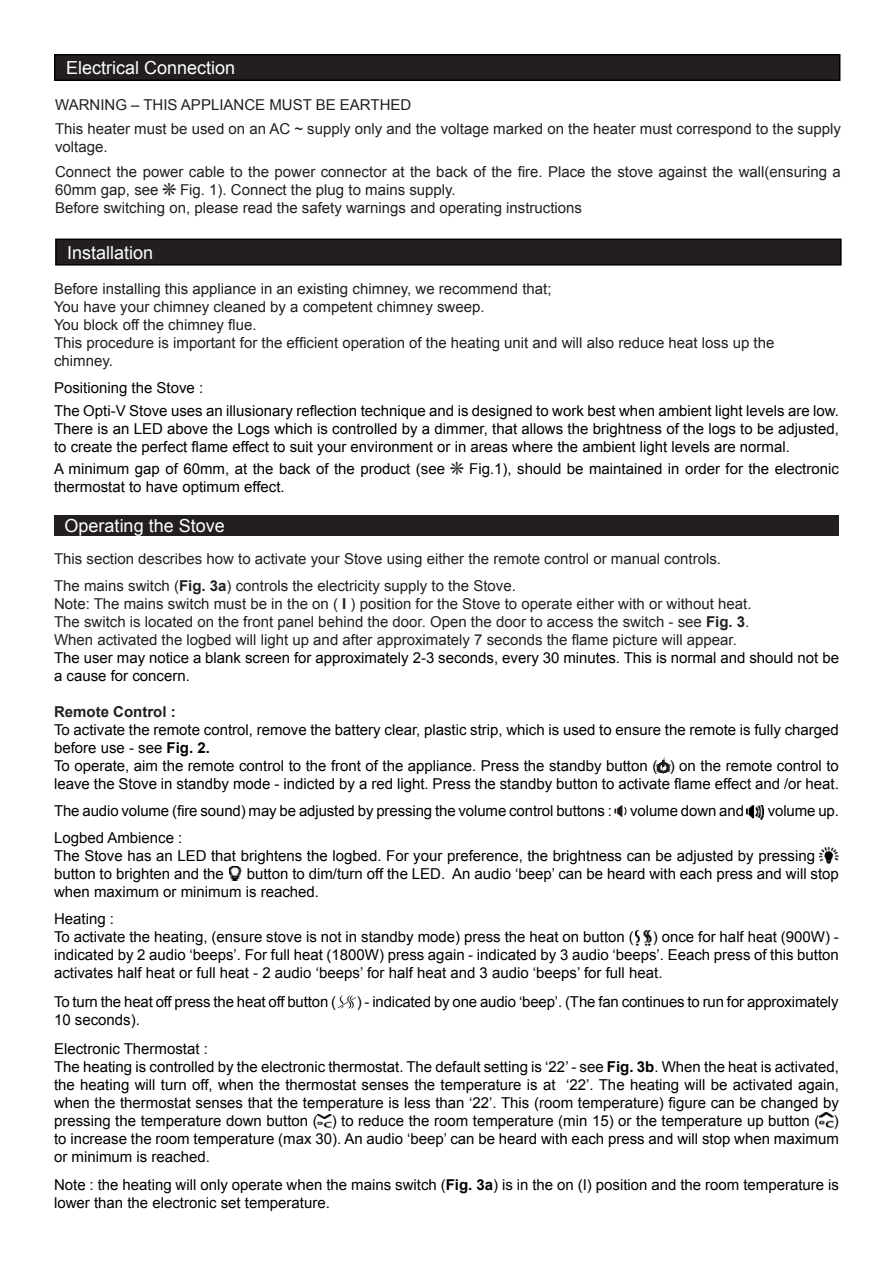
<style>
.page{position:relative;width:893px;height:1263px;background:#fff}
.page>*{position:absolute;margin:0;border:0;box-sizing:border-box;transform-origin:0 0}
.t1{font:18px "Arial";color:#fff}
.Body_text{font:15px/18px "Arial";color:#000}
.Body_text-2{font:15px/18px "Arial";color:#231f20}
.t2{font:700 15px "Arial";color:#231f20}
.s1{font-family:"Bell";font-size:31.5px}
.s2{font-family:"Bell";font-size:31.5px;color:#231f20}
.s3{font-weight:700}
</style>
<div class="page">
<div style="left:54px;top:515px;width:785px;height:20px;background:#231f20"></div>
<svg style="left:657px;top:760px;width:12px;height:13px"></svg>
<svg style="left:614px;top:805px;width:12px;height:12px"></svg>
<img style="left:747px;top:805px;width:17px;height:14px">
<img style="left:820px;top:847px;width:18px;height:17px">
<img style="left:230px;top:867px;width:12px;height:14px">
<img style="left:635px;top:931px;width:17px;height:14px">
<svg style="left:338px;top:995px;width:18px;height:13px"></svg>
<svg style="left:318px;top:1114px;width:13px;height:13px"></svg>
<img style="left:819px;top:1113px;width:15px;height:14px">
<div style="left:55px;top:55px;width:785px;height:25px;background:#231f20"></div>
<div style="left:54px;top:54px;width:786px;height:27px;border:2px solid #000"></div>
<div style="left:56px;top:239px;width:785px;height:26px;background:#231f20"></div>
<div style="left:55px;top:239px;width:787px;height:27px;border:2px solid #000"></div>
<p class="t1" style="left:66px;top:56px;width:171px">Electrical Connection</p>
<p class="Body_text-2" style="left:55px;top:96px;width:358px">WARNING – THIS APPLIANCE MUST BE EARTHED</p>
<p class="Body_text-2" style="left:55px;top:120px;width:787px">This heater must be used on an AC ~ supply only and the voltage marked on the heater must correspond to the supply voltage.</p>
<p class="Body_text-2" style="left:55px;top:163px;width:787px">Connect the power cable to the power connector at the back of the fire. Place the stove against the wall(ensuring a<br>60mm gap, see <span class="s1">*</span> Fig. 1). Connect the plug to mains supply.</p>
<p class="Body_text-2" style="left:55px;top:199px;width:528px">Before switching on, please read the safety warnings and operating instructions</p>
<p class="t1" style="left:67px;top:240px;width:88px">Installation</p>
<p class="Body_text-2" style="left:54px;top:280px;width:499px">Before installing this appliance in an existing chimney, we recommend that;</p>
<p class="Body_text-2" style="left:54px;top:298px;width:432px">You have your chimney cleaned by a competent chimney sweep.</p>
<p class="Body_text-2" style="left:54px;top:316px;width:204px">You block off the chimney flue.</p>
<p class="Body_text-2" style="left:54px;top:334px;width:722px">This procedure is important for the efficient operation of the heating unit and will also reduce heat loss up the chimney.</p>
<p class="Body_text" style="left:54px;top:379px;width:151px">Positioning the Stove :</p>
<p class="Body_text" style="left:54px;top:402px;width:786px;text-align:justify">The Opti-V Stove uses an illusionary reflection technique and is designed to work best when ambient light levels are low.<br>There is an LED above the Logs which is controlled by a dimmer, that allows the brightness of the logs to be adjusted, to create the perfect flame effect to suit your environment or in areas where the ambient light levels are normal.</p>
<p class="Body_text" style="left:54px;top:460px;width:786px">A minimum gap of 60mm, at the back of the product (see <span class="s2">*</span> Fig.1), should be maintained in order for the electronic thermostat to have optimum effect.</p>
<p class="t1" style="left:65px;top:514px;width:162px">Operating the Stove</p>
<p class="Body_text-2" style="left:54px;top:550px;width:668px">This section describes how to activate your Stove using either the remote control or manual controls.</p>
<p class="Body_text-2" style="left:54px;top:577px;width:463px">The mains switch (<span class="s3">Fig. 3a</span>) controls the electricity supply to the Stove.</p>
<p class="Body_text-2" style="left:54px;top:595px;width:699px">Note: The mains switch must be in the on ( <span class="s3">I</span> ) position for the Stove to operate either with or without heat.</p>
<p class="Body_text-2" style="left:54px;top:613px;width:697px">The switch is located on the front panel behind the door. Open the door to access the switch - see <span class="s3">Fig. 3</span>.</p>
<p class="Body_text-2" style="left:54px;top:631px;width:684px">When activated the logbed will light up and after approximately 7 seconds the flame picture will appear.</p>
<p class="Body_text" style="left:54px;top:649px;width:786px">The user may notice a blank screen for approximately 2-3 seconds, every 30 minutes. This is normal and should not be a cause for concern.</p>
<p class="t2" style="left:54px;top:702px;width:123px">Remote Control :</p>
<p class="Body_text" style="left:54px;top:721px;width:786px">To activate the remote control, remove the battery clear, plastic strip, which is used to ensure the remote is fully charged before use - see <span class="s3">Fig. 2.</span></p>
<p class="Body_text" style="left:54px;top:757px;width:786px">To operate, aim the remote control to the front of the appliance. Press the standby button ( ) on the remote control to leave the Stove in standby mode - indicted by a red light. Press the standby button to activate flame effect and /or heat.</p>
<p class="Body_text" style="left:54px;top:802px;width:691px">The audio volume (fire sound) may be adjusted by pressing the volume control buttons : volume down and</p>
<p class="Body_text" style="left:768px;top:802px;width:73px">volume up.</p>
<p class="Body_text" style="left:54px;top:829px;width:130px">Logbed Ambience :</p>
<p class="Body_text" style="left:54px;top:847px;width:762px">The Stove has an LED that brightens the logbed. For your preference, the brightness can be adjusted by pressing button to brighten and the</p>
<p class="Body_text" style="left:54px;top:865px;width:786px;text-indent:193px">button to dim/turn off the LED. An audio ‘beep’ can be heard with each press and will stop when maximum or minimum is reached.</p>
<p class="Body_text" style="left:54px;top:910px;width:62px">Heating :</p>
<p class="Body_text" style="left:54px;top:928px;width:581px">To activate the heating, (ensure stove is not in standby mode) press the heat on button (</p>
<p class="Body_text" style="left:54px;top:928px;width:786px;text-align:justify;text-indent:599px">) once for half heat (900W) - indicated by 2 audio ‘beeps’. For full heat (1800W) press again - indicated by 3 audio ‘beeps’. Eeach press of this button activates half heat or full heat - 2 audio ‘beeps’ for half heat and 3 audio ‘beeps’ for full heat.</p>
<p class="Body_text" style="left:54px;top:993px;width:284px">To turn the heat off press the heat off button (</p>
<p class="Body_text" style="left:357px;top:993px;width:483px">) - indicated by one audio ‘beep’. (The fan continues to run for approximately</p>
<p class="Body_text" style="left:54px;top:1011px;width:87px">10 seconds).</p>
<p class="Body_text" style="left:54px;top:1039px;width:155px">Electronic Thermostat :</p>
<p class="Body_text" style="left:54px;top:1057px;width:786px;text-align:justify">The heating is controlled by the electronic thermostat. The default setting is ‘22’ - see <span class="s3">Fig. 3b</span>. When the heat is activated, the heating will turn off, when the thermostat senses the temperature is at ‘22’. The heating will be activated again, when the thermostat senses that the temperature is less than ‘22’. This (room temperature) figure can be changed by pressing the temperature down button ( ) to reduce the room temperature (min 15) or the temperature up button ( ) to increase the room temperature (max 30). An audio ‘beep’ can be heard with each press and will stop when maximum or minimum is reached.</p>
<p class="Body_text" style="left:54px;top:1176px;width:786px">Note : the heating will only operate when the mains switch (<span class="s3">Fig. 3a</span>) is in the on (I) position and the room temperature is lower than the electronic set temperature.</p>
</div>
